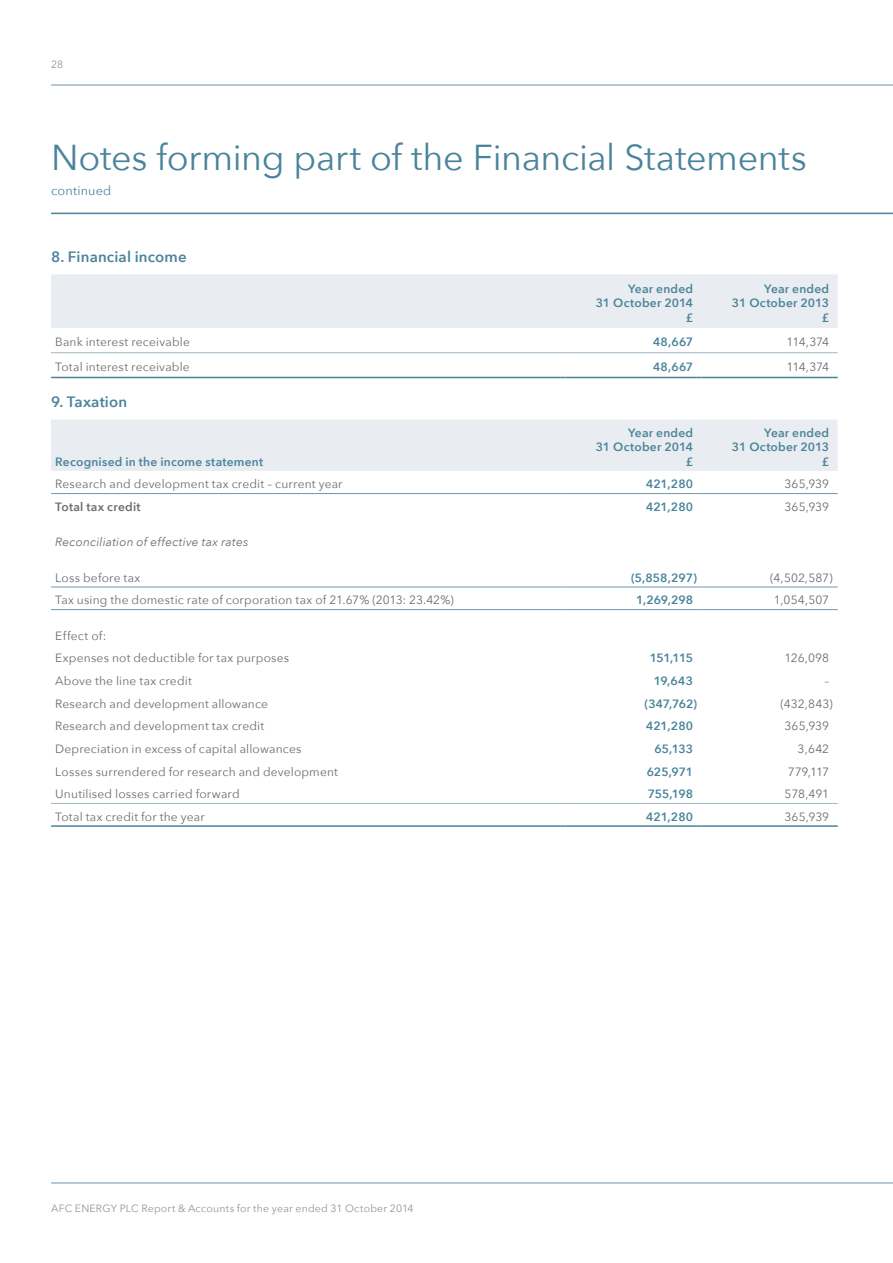
<style>
.page{position:relative;width:893px;height:1263px;background:#fff}
.page>*{position:absolute;margin:0;border:0;box-sizing:border-box;transform-origin:0 0}
.t1{font:36px "Avenir Next";letter-spacing:-.01em;color:#4a849b}
.t2{font:600 15px "Avenir Next";letter-spacing:.01em;color:#4a849b}
.t3{font:12.75px "Avenir Next";letter-spacing:.015em;color:#4a849b}
.t4{font:12px/22.6px "Avenir Next";letter-spacing:.015em;color:#6c6d70}
.t5{font:600 12px/14.4px "Avenir Next";letter-spacing:.015em;color:#4a849b;text-align:right}
.t6{font:italic 12px "Avenir Next";letter-spacing:.015em;color:#6c6d70}
.t7{font:600 12px "Avenir Next";letter-spacing:.02em;color:#6c6d70}
.t8{font:10.5px "Avenir Next";letter-spacing:.02em;color:#939598}
</style>
<div class="page">
<hr style="left:51px;top:84px;width:842px;height:2px;background:#9fb6c4">
<hr style="left:51px;top:1182px;width:842px;height:2px;background:#9fb6c4">
<hr style="left:51px;top:213px;width:842px;height:1px;background:#4a849b">
<div style="left:51px;top:274px;width:787px;height:54px;background:#e9edf1"></div>
<hr style="left:51px;top:352px;width:515px;height:1px;background:#9fb6c4">
<hr style="left:566px;top:352px;width:136px;height:1px;background:#9fb6c4">
<hr style="left:702px;top:352px;width:136px;height:1px;background:#9fb6c4">
<hr style="left:51px;top:377px;width:515px;height:1px;background:#4a849b">
<hr style="left:566px;top:377px;width:136px;height:1px;background:#4a849b">
<hr style="left:702px;top:377px;width:136px;height:1px;background:#4a849b">
<div style="left:51px;top:419px;width:787px;height:52px;background:#e9edf1"></div>
<hr style="left:51px;top:493px;width:515px;height:1px;background:#6e97aa">
<hr style="left:566px;top:493px;width:136px;height:1px;background:#6e97aa">
<hr style="left:702px;top:493px;width:136px;height:1px;background:#6e97aa">
<hr style="left:51px;top:803px;width:515px;height:1px;background:#9fb6c4">
<hr style="left:566px;top:803px;width:136px;height:1px;background:#9fb6c4">
<hr style="left:702px;top:803px;width:136px;height:1px;background:#9fb6c4">
<hr style="left:51px;top:825px;width:515px;height:2px;background:#4a849b">
<hr style="left:566px;top:825px;width:136px;height:2px;background:#4a849b">
<hr style="left:702px;top:825px;width:136px;height:2px;background:#4a849b">
<hr style="left:51px;top:587px;width:515px;height:1px;background:#6e97aa">
<hr style="left:566px;top:587px;width:136px;height:1px;background:#6e97aa">
<hr style="left:702px;top:587px;width:136px;height:1px;background:#6e97aa">
<hr style="left:51px;top:609px;width:515px;height:1px;background:#6e97aa">
<hr style="left:566px;top:609px;width:136px;height:1px;background:#6e97aa">
<hr style="left:702px;top:609px;width:136px;height:1px;background:#6e97aa">
<p class="t8" style="left:51px;top:56px;width:14px">28</p>
<h1 class="t1" style="left:51px;top:127px;width:757px">Notes forming part of the Financial Statements</h1>
<p class="t3" style="left:51px;top:180px;width:62px">continued</p>
<p class="t2" style="left:51px;top:244px;width:137px">8. Financial income</p>
<p class="t5" style="left:596px;top:281px;width:99px">Year ended<br>31 October 2014 £</p>
<p class="t5" style="left:732px;top:281px;width:99px">Year ended<br>31 October 2013 £</p>
<p class="t4" style="left:55px;top:330px;width:136px">Bank interest receivable</p>
<p class="t5" style="left:653px;top:335px;width:41px">48,667</p>
<p class="t4" style="left:786px;top:330px;width:44px">114,374</p>
<p class="t4" style="left:55px;top:355px;width:136px">Total interest receivable</p>
<p class="t5" style="left:653px;top:359px;width:41px">48,667</p>
<p class="t4" style="left:786px;top:355px;width:44px">114,374</p>
<p class="t2" style="left:51px;top:389px;width:78px">9. Taxation</p>
<p class="t5" style="left:55px;top:454px;width:210px">Recognised in the income statement</p>
<p class="t5" style="left:596px;top:425px;width:99px">Year ended<br>31 October 2014 £</p>
<p class="t5" style="left:732px;top:425px;width:99px">Year ended<br>31 October 2013 £</p>
<p class="t4" style="left:55px;top:472px;width:289px">Research and development tax credit – current year</p>
<p class="t5" style="left:646px;top:477px;width:49px">421,280</p>
<p class="t4" style="left:784px;top:472px;width:46px">365,939</p>
<p class="t7" style="left:55px;top:496px;width:87px">Total tax credit</p>
<p class="t5" style="left:646px;top:499px;width:49px">421,280</p>
<p class="t4" style="left:784px;top:495px;width:46px">365,939</p>
<p class="t6" style="left:55px;top:532px;width:195px">Reconciliation of effective tax rates</p>
<p class="t4" style="left:55px;top:566px;width:87px">Loss before tax</p>
<p class="t5" style="left:631px;top:570px;width:68px">(5,858,297)</p>
<p class="t4" style="left:770px;top:566px;width:64px">(4,502,587)</p>
<p class="t4" style="left:55px;top:588px;width:400px">Tax using the domestic rate of corporation tax of 21.67% (2013: 23.42%)</p>
<p class="t5" style="left:636px;top:593px;width:58px">1,269,298</p>
<p class="t4" style="left:774px;top:588px;width:57px">1,054,507</p>
<p class="t4" style="left:55px;top:624px;width:236px">Effect of:<br>Expenses not deductible for tax purposes</p>
<p class="t5" style="left:650px;top:651px;width:45px">151,115</p>
<p class="t4" style="left:784px;top:646px;width:46px">126,098</p>
<p class="t4" style="left:55px;top:669px;width:138px">Above the line tax credit</p>
<p class="t5" style="left:654px;top:673px;width:41px">19,643</p>
<p class="t4" style="left:824px;top:669px;width:6px">–</p>
<p class="t4" style="left:55px;top:692px;width:214px">Research and development allowance</p>
<p class="t5" style="left:645px;top:696px;width:54px">(347,762)</p>
<p class="t4" style="left:780px;top:692px;width:54px">(432,843)</p>
<p class="t4" style="left:55px;top:714px;width:211px">Research and development tax credit</p>
<p class="t5" style="left:646px;top:718px;width:49px">421,280</p>
<p class="t4" style="left:784px;top:714px;width:46px">365,939</p>
<p class="t4" style="left:55px;top:737px;width:248px">Depreciation in excess of capital allowances</p>
<p class="t5" style="left:654px;top:741px;width:40px">65,133</p>
<p class="t4" style="left:798px;top:737px;width:33px">3,642</p>
<p class="t4" style="left:55px;top:759px;width:284px">Losses surrendered for research and development</p>
<p class="t5" style="left:647px;top:764px;width:48px">625,971</p>
<p class="t4" style="left:788px;top:759px;width:43px">779,117</p>
<p class="t4" style="left:55px;top:782px;width:186px">Unutilised losses carried forward</p>
<p class="t5" style="left:648px;top:786px;width:47px">755,198</p>
<p class="t4" style="left:785px;top:782px;width:46px">578,491</p>
<p class="t4" style="left:55px;top:805px;width:151px">Total tax credit for the year</p>
<p class="t5" style="left:646px;top:809px;width:49px">421,280</p>
<p class="t4" style="left:784px;top:805px;width:46px">365,939</p>
<p class="t8" style="left:51px;top:1199px;width:364px">AFC ENERGY PLC Report &amp; Accounts for the year ended 31 October 2014</p>
</div>
